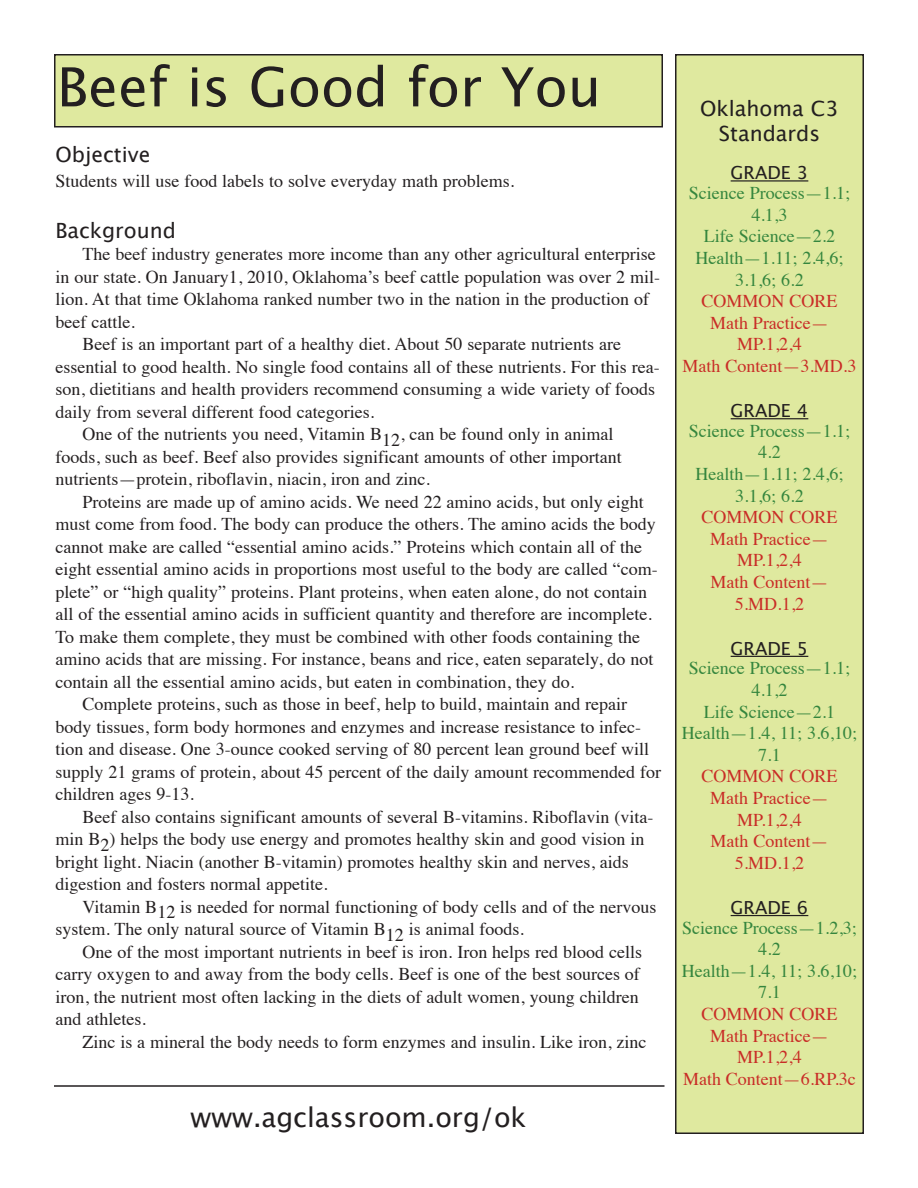
<style>
.page{position:relative;width:918px;height:1188px;background:#fff}
.page>*{position:absolute;margin:0;border:0;box-sizing:border-box;transform-origin:0 0}
.t1{font:54px "Lucida Grande";color:#231f20}
.t2{font:27px "Lucida Grande";color:#231f20}
.t3{font:21px/25.2px "Lucida Grande";color:#231f20;text-align:center}
.t4{font:18px "Times";color:#231f20}
.t5{font:18px/21.6px "Times";color:#35863e;text-align:center}
.t6{font:18px/21.6px "Times";color:#c92d27;text-align:center}
.t7{font:18px "Lucida Grande";color:#231f20}
</style>
<div class="page">
<div style="left:55px;top:55px;width:607px;height:72px;background:#dfe99f"></div>
<div style="left:54px;top:54px;width:609px;height:74px;border:2px solid #231f20"></div>
<div style="left:676px;top:55px;width:187px;height:1078px;background:#dfe99f"></div>
<div style="left:675px;top:54px;width:189px;height:1080px;border:2px solid #231f20"></div>
<hr style="left:731px;top:180px;width:77px;height:2px;background:#231f20">
<hr style="left:731px;top:418px;width:77px;height:1px;background:#231f20">
<hr style="left:731px;top:656px;width:77px;height:1px;background:#231f20">
<hr style="left:731px;top:915px;width:77px;height:1px;background:#231f20">
<hr style="left:54px;top:1085px;width:610px;height:2px;background:#231f20">
<h1 class="t1" style="left:57px;top:54px;width:546px">Beef is Good for You</h1>
<p class="t3" style="left:56px;top:141px;width:96px">Objective</p>
<p class="t4" style="left:56px;top:174px;width:460px">Students will use food labels to solve everyday math problems.</p>
<p class="t3" style="left:56px;top:217px;width:122px">Background</p>
<p class="t4" style="left:82px;top:247px;width:575px">The beef industry generates more income than any other agricultural enterprise</p>
<p class="t4" style="left:55px;top:269px;width:606px">in our state. on January1, 2010, oklahoma’s beef cattle population was over 2 mil-</p>
<p class="t4" style="left:55px;top:292px;width:595px">lion. At that time oklahoma ranked number two in the nation in the production of</p>
<p class="t4" style="left:55px;top:314px;width:81px">beef cattle.</p>
<p class="t4" style="left:82px;top:337px;width:540px">Beef is an important part of a healthy diet. About 50 separate nutrients are</p>
<p class="t4" style="left:55px;top:359px;width:606px">essential to good health. no single food contains all of these nutrients. For this rea-</p>
<p class="t4" style="left:55px;top:382px;width:601px">son, dietitians and health providers recommend consuming a wide variety of foods</p>
<p class="t4" style="left:55px;top:404px;width:320px">daily from several different food categories.</p>
<p class="t4" style="left:82px;top:427px;width:532px">one of the nutrients you need, Vitamin B12, can be found only in animal</p>
<p class="t4" style="left:55px;top:449px;width:568px">foods, such as beef. Beef also provides significant amounts of other important</p>
<p class="t4" style="left:55px;top:472px;width:376px">nutrients—protein, riboflavin, niacin, iron and zinc.</p>
<p class="t4" style="left:82px;top:494px;width:563px">Proteins are made up of amino acids. We need 22 amino acids, but only eight</p>
<p class="t4" style="left:55px;top:517px;width:602px">must come from food. The body can produce the others. The amino acids the body</p>
<p class="t4" style="left:55px;top:539px;width:588px">cannot make are called “essential amino acids.” Proteins which contain all of the</p>
<p class="t4" style="left:55px;top:562px;width:604px">eight essential amino acids in proportions most useful to the body are called “com-</p>
<p class="t4" style="left:55px;top:584px;width:593px">plete” or “high quality” proteins. Plant proteins, when eaten alone, do not contain</p>
<p class="t4" style="left:55px;top:607px;width:598px">all of the essential amino acids in sufficient quantity and therefore are incomplete.</p>
<p class="t4" style="left:55px;top:629px;width:586px">To make them complete, they must be combined with other foods containing the</p>
<p class="t4" style="left:55px;top:652px;width:599px">amino acids that are missing. For instance, beans and rice, eaten separately, do not</p>
<p class="t4" style="left:55px;top:674px;width:520px">contain all the essential amino acids, but eaten in combination, they do.</p>
<p class="t4" style="left:82px;top:697px;width:546px">Complete proteins, such as those in beef, help to build, maintain and repair</p>
<p class="t4" style="left:55px;top:719px;width:587px">body tissues, form body hormones and enzymes and increase resistance to infec-</p>
<p class="t4" style="left:55px;top:742px;width:595px">tion and disease. one 3-ounce cooked serving of 80 percent lean ground beef will</p>
<p class="t4" style="left:55px;top:764px;width:607px">supply 21 grams of protein, about 45 percent of the daily amount recommended for</p>
<p class="t4" style="left:55px;top:787px;width:140px">children ages 9-13.</p>
<p class="t4" style="left:82px;top:809px;width:572px">Beef also contains significant amounts of several B-vitamins. riboflavin (vita-</p>
<p class="t4" style="left:55px;top:832px;width:590px">min B2) helps the body use energy and promotes healthy skin and good vision in</p>
<p class="t4" style="left:55px;top:854px;width:575px">bright light. niacin (another B-vitamin) promotes healthy skin and nerves, aids</p>
<p class="t4" style="left:55px;top:877px;width:274px">digestion and fosters normal appetite.</p>
<p class="t4" style="left:82px;top:899px;width:576px">Vitamin B12 is needed for normal functioning of body cells and of the nervous</p>
<p class="t4" style="left:55px;top:922px;width:470px">system. The only natural source of Vitamin B12 is animal foods.</p>
<p class="t4" style="left:82px;top:944px;width:561px">one of the most important nutrients in beef is iron. Iron helps red blood cells</p>
<p class="t4" style="left:55px;top:967px;width:586px">carry oxygen to and away from the body cells. Beef is one of the best sources of</p>
<p class="t4" style="left:55px;top:989px;width:585px">iron, the nutrient most often lacking in the diets of adult women, young children</p>
<p class="t4" style="left:55px;top:1012px;width:92px">and athletes.</p>
<p class="t4" style="left:82px;top:1034px;width:566px">Zinc is a mineral the body needs to form enzymes and insulin. Like iron, zinc</p>
<h2 class="t2" style="left:191px;top:1101px;width:337px">www.agclassroom.org/ok</h2>
<p class="t3" style="left:700px;top:95px;width:140px">Oklahoma C3<br>Standards</p>
<p class="t7" style="left:731px;top:162px;width:79px">Grade 3</p>
<p class="t5" style="left:689px;top:184px;width:163px">Science Process—1.1;<br>4.1,3<br>Life Science—2.2<br>Health—1.11; 2.4,6;<br>3.1,6; 6.2</p>
<p class="t6" style="left:683px;top:292px;width:175px">Common Core math Practice— mP.1,2,4<br>math Content—3.mD.3</p>
<p class="t7" style="left:731px;top:400px;width:79px">Grade 4</p>
<p class="t5" style="left:689px;top:421px;width:163px">Science Process—1.1;<br>4.2<br>Health—1.11; 2.4,6;<br>3.1,6; 6.2</p>
<p class="t6" style="left:702px;top:508px;width:137px">Common Core math Practice— mP.1,2,4<br>math Content—<br>5.mD.1,2</p>
<p class="t7" style="left:731px;top:637px;width:79px">Grade 5</p>
<p class="t5" style="left:682px;top:659px;width:177px">Science Process—1.1;<br>4.1,2<br>Life Science—2.1<br>Health—1.4, 11; 3.6,10;<br>7.1</p>
<p class="t6" style="left:702px;top:767px;width:137px">Common Core math Practice— mP.1,2,4<br>math Content—<br>5.mD.1,2</p>
<p class="t7" style="left:731px;top:896px;width:79px">Grade 6</p>
<p class="t5" style="left:682px;top:918px;width:177px">Science Process—1.2,3;<br>4.2<br>Health—1.4, 11; 3.6,10;<br>7.1</p>
<p class="t6" style="left:683px;top:1005px;width:174px">Common Core math Practice— mP.1,2,4<br>math Content—6.rP.3c</p>
</div>
